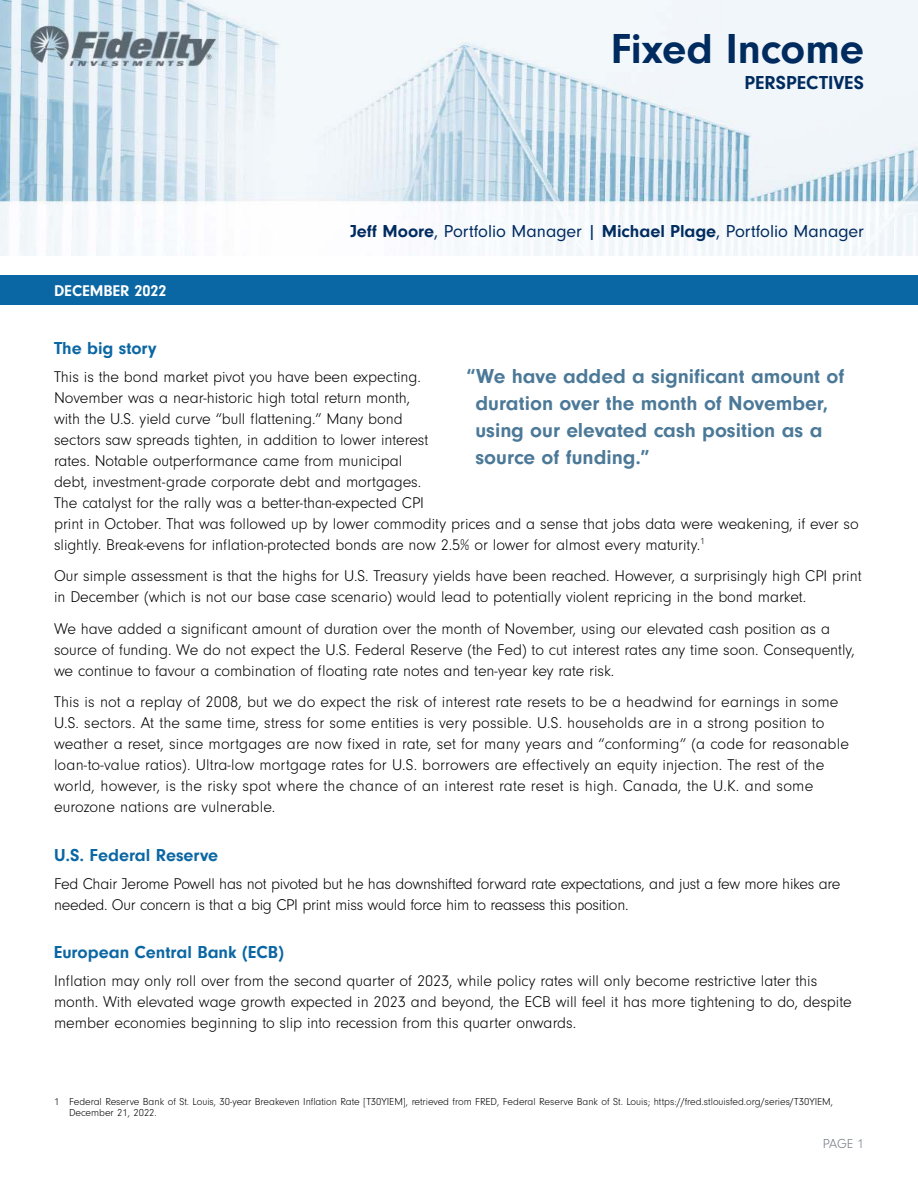
<style>
.page{position:relative;width:918px;height:1188px;background:#fff}
.page>*{position:absolute;margin:0;border:0;box-sizing:border-box;transform-origin:0 0}
.t1{font:700 43.5px "Neuzeit Gro";color:#002b5f}
.t2{font:700 21px/27px "Neuzeit Gro";color:#4c7998}
.t3{font:700 19.5px "Neuzeit Gro";letter-spacing:.005em;color:#002b5f}
.t4{font:18px "Neuzeit Gro";color:#002b5f}
.t5{font:700 18px "Neuzeit Gro";color:#0b67a3}
.t6{font:300 16.2px/21px "Neuzeit Gro";color:#000}
.t7{font:700 16.2px "Neuzeit Gro";color:#fff}
.t8{font:300 13.5px "Neuzeit Gro";color:#767c85}
.t9{font:300 10.5px/11.2px "Neuzeit Gro";color:#000}
.s1{font-weight:700}
</style>
<div class="page">
<img style="left:0;top:0;width:918px;height:256px">
<div style="left:0;top:275px;width:918px;height:30px;background:#0b67a3"></div>
<h1 class="t1" style="left:611px;top:25px;width:255px">Fixed Income</h1>
<p class="t3" style="left:745px;top:71px;width:121px">PERSPECTIVES</p>
<p class="t7" style="left:54px;top:281px;width:114px">DECEMBER 2022</p>
<p class="t4" style="left:350px;top:221px;width:515px"><span class="s1">Jeff Moore</span>, Portfolio Manager | <span class="s1">Michael Plage</span>, Portfolio Manager</p>
<p class="t5" style="left:54px;top:338px;width:104px">The big story</p>
<p class="t6" style="left:54px;top:366px;width:806px">This is the bond market pivot you have been expecting.<br>November was a near-historic high total return month,<br>with the U.S. yield curve “bull flattening.” Many bond<br>sectors saw spreads tighten, in addition to lower interest<br>rates. Notable outperformance came from municipal<br>debt, investment-grade corporate debt and mortgages.<br>The catalyst for the rally was a better-than-expected CPI<br>print in October. That was followed up by lower commodity prices and a sense that jobs data were weakening, if ever so slightly. Break-evens for inflation-protected bonds are now 2.5% or lower for almost every maturity.<sup>1</sup></p>
<p class="t6" style="left:54px;top:566px;width:809px">Our simple assessment is that the highs for U.S. Treasury yields have been reached. However, a surprisingly high CPI print in December (which is not our base case scenario) would lead to potentially violent repricing in the bond market.</p>
<p class="t6" style="left:54px;top:618px;width:803px">We have added a significant amount of duration over the month of November, using our elevated cash position as a source of funding. We do not expect the U.S. Federal Reserve (the Fed) to cut interest rates any time soon. Consequently, we continue to favour a combination of floating rate notes and ten-year key rate risk.</p>
<p class="t6" style="left:54px;top:692px;width:796px">This is not a replay of 2008, but we do expect the risk of interest rate resets to be a headwind for earnings in some U.S. sectors. At the same time, stress for some entities is very possible. U.S. households are in a strong position to weather a reset, since mortgages are now fixed in rate, set for many years and “conforming” (a code for reasonable loan-to-value ratios). Ultra-low mortgage rates for U.S. borrowers are effectively an equity injection. The rest of the world, however, is the risky spot where the chance of an interest rate reset is high. Canada, the U.K. and some eurozone nations are vulnerable.</p>
<p class="t5" style="left:54px;top:845px;width:166px">U.S. Federal Reserve</p>
<p class="t6" style="left:54px;top:873px;width:788px">Fed Chair Jerome Powell has not pivoted but he has downshifted forward rate expectations, and just a few more hikes are needed. Our concern is that a big CPI print miss would force him to reassess this position.</p>
<p class="t5" style="left:54px;top:942px;width:232px">European Central Bank (ECB)</p>
<p class="t6" style="left:54px;top:971px;width:799px">Inflation may only roll over from the second quarter of 2023, while policy rates will only become restrictive later this month. With elevated wage growth expected in 2023 and beyond, the ECB will feel it has more tightening to do, despite member economies beginning to slip into recession from this quarter onwards.</p>
<p class="t2" style="left:476px;top:363px;width:370px;text-indent:-9px">“We have added a significant amount of duration over the month of November, using our elevated cash position as a source of funding.”</p>
<p class="t9" style="left:69px;top:1096px;width:766px;text-indent:-15px">1 Federal Reserve Bank of St. Louis, 30-year Breakeven Inflation Rate [T30YIEM], retrieved from FRED, Federal Reserve Bank of St. Louis; https://fred.stlouisfed.org/series/T30YIEM,<br>December 21, 2022.</p>
<p class="t8" style="left:823px;top:1136px;width:43px">PAGE 1</p>
</div>
